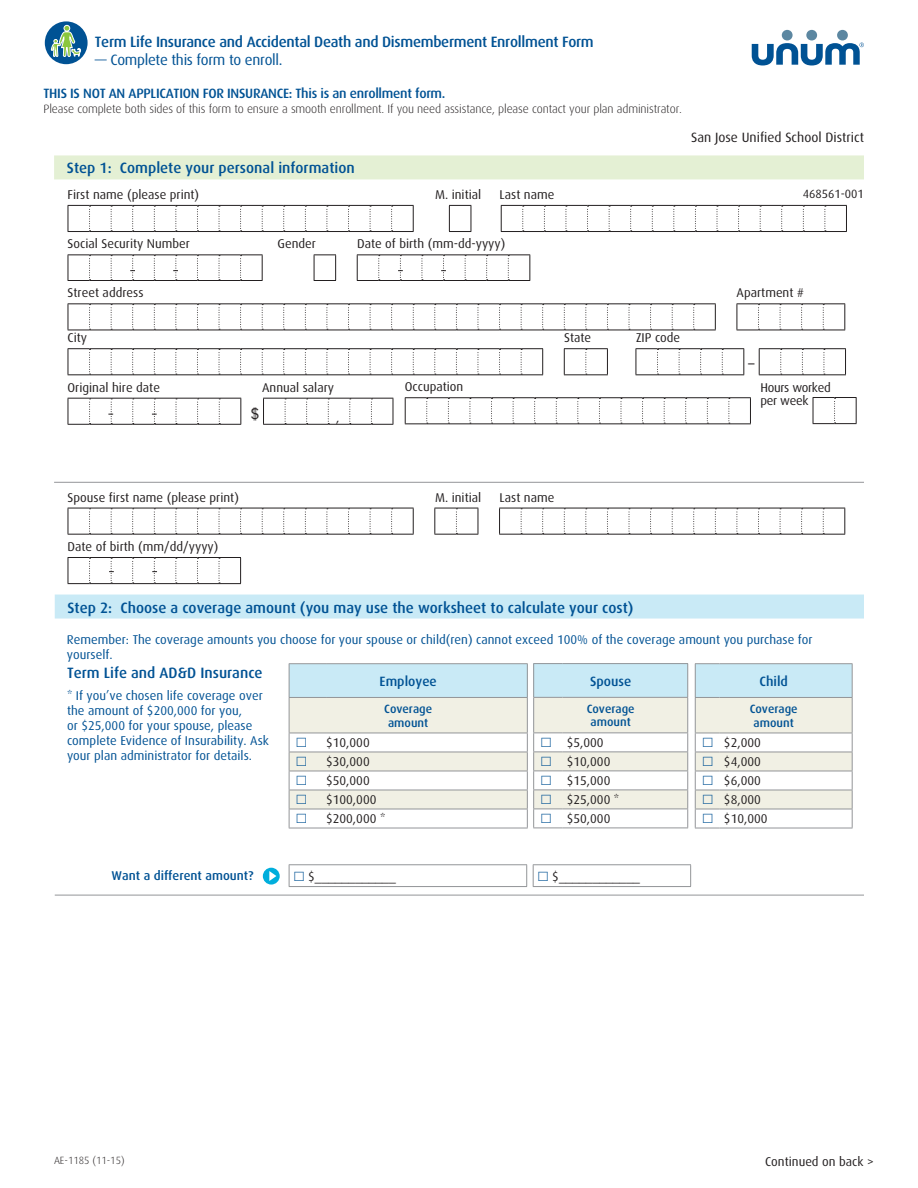
<style>
.page{position:relative;width:918px;height:1188px;background:#fff}
.page>*{position:absolute;margin:0;border:0;box-sizing:border-box;transform-origin:0 0}
.t1{font:500 15px "Dax Pro";color:#005294}
.t2{font:500 15px "Dax Pro";letter-spacing:-.02em;color:#005294}
.t3{font:15px "Dax Pro";letter-spacing:-.02em;color:#005294}
.t4{font:15px "Futurist Fixed Width";color:#231f20}
.t5{font:500 13.5px "Dax Pro";letter-spacing:-.02em;color:#005294}
.t6{font:13.5px "Dax Pro";color:#231f20}
.t7{font:500 13.5px "Dax Pro";color:#005294}
.t8{font:12.75px/19px "Dax Pro";color:#231f20}
.t9{font:12.75px/15px "Dax Pro";color:#005294}
.t10{font:500 12.75px "Dax Pro";color:#005294}
.t11{font:12.75px/13.5px "Dax Pro";letter-spacing:-.025em;color:#231f20}
.t12{font:12.75px "Futurist Fixed Width";color:#231f20}
.t13{font:300 12px "Dax Pro";letter-spacing:-.01em;color:#231f20}
.t14{font:500 12px/13.5px "Dax Pro";color:#005294;text-align:center}
.t15{font:12px "Dax Pro";color:#231f20}
.t16{font:300 10.5px "Dax Pro";color:#231f20}
</style>
<div class="page">
<div style="left:782px;top:30px;width:11px;height:10px;background:#5c87a1;border-radius:50%"></div>
<div style="left:806px;top:30px;width:11px;height:10px;background:#5c87a1;border-radius:50%"></div>
<div style="left:837px;top:30px;width:11px;height:10px;background:#5c87a1;border-radius:50%"></div>
<svg style="left:752px;top:43px;width:112px;height:23px"></svg>
<div style="left:45px;top:21px;width:43px;height:43px;background:#005294;border-radius:50%"></div>
<svg style="left:51px;top:25px;width:30px;height:39px"></svg>
<div style="left:55px;top:595px;width:809px;height:24px;background:#c9eaf6"></div>
<hr style="left:55px;top:895px;width:809px;height:1px;background:#939598">
<div style="left:263px;top:868px;width:17px;height:17px;background:#00aedc;border-radius:50%"></div>
<svg style="left:269px;top:871px;width:7px;height:10px"></svg>
<hr style="left:289px;top:864px;width:238px;height:1px;background:#939598">
<hr style="left:289px;top:886px;width:238px;height:1px;background:#939598">
<svg style="left:526px;top:865px;width:1px;height:21px"></svg>
<svg style="left:68px;top:205px;width:779px;height:27px"></svg>
<svg style="left:68px;top:303px;width:777px;height:28px"></svg>
<svg style="left:68px;top:348px;width:778px;height:27px"></svg>
<div style="left:54px;top:155px;width:810px;height:24px;background:#e4f0d4"></div>
<svg style="left:68px;top:398px;width:326px;height:27px"></svg>
<svg style="left:68px;top:254px;width:462px;height:27px"></svg>
<svg style="left:405px;top:397px;width:346px;height:27px"></svg>
<svg style="left:813px;top:397px;width:44px;height:27px"></svg>
<div style="left:695px;top:664px;width:157px;height:33px;background:#c9eaf6"></div>
<svg style="left:695px;top:663px;width:25px;height:1px"></svg>
<hr style="left:695px;top:664px;width:1px;height:33px;background:#939598">
<hr style="left:720px;top:663px;width:133px;height:1px;background:#939598">
<hr style="left:852px;top:664px;width:1px;height:33px;background:#939598">
<div style="left:289px;top:664px;width:238px;height:33px;background:#c9eaf6"></div>
<hr style="left:289px;top:663px;width:37px;height:1px;background:#939598">
<hr style="left:289px;top:664px;width:1px;height:33px;background:#939598">
<hr style="left:326px;top:663px;width:202px;height:1px;background:#939598">
<hr style="left:527px;top:664px;width:1px;height:33px;background:#939598">
<div style="left:534px;top:664px;width:154px;height:33px;background:#c9eaf6"></div>
<svg style="left:533px;top:663px;width:29px;height:1px"></svg>
<hr style="left:533px;top:664px;width:1px;height:33px;background:#939598">
<hr style="left:562px;top:663px;width:126px;height:1px;background:#939598">
<hr style="left:687px;top:664px;width:1px;height:33px;background:#939598">
<svg style="left:68px;top:508px;width:777px;height:27px"></svg>
<hr style="left:533px;top:864px;width:158px;height:1px;background:#939598">
<hr style="left:533px;top:886px;width:158px;height:1px;background:#939598">
<svg style="left:690px;top:865px;width:1px;height:21px"></svg>
<svg style="left:68px;top:557px;width:173px;height:27px"></svg>
<hr style="left:54px;top:482px;width:810px;height:1px;background:#939598">
<svg style="left:289px;top:865px;width:15px;height:21px"></svg>
<svg style="left:695px;top:697px;width:158px;height:132px"></svg>
<svg style="left:289px;top:697px;width:399px;height:132px"></svg>
<svg style="left:533px;top:865px;width:15px;height:21px"></svg>
<p class="t2" style="left:95px;top:33px;width:500px">Term Life Insurance and Accidental Death and Dismemberment Enrollment Form</p>
<p class="t3" style="left:95px;top:51px;width:189px">— Complete this form to enroll.</p>
<p class="t5" style="left:44px;top:85px;width:404px">THIS IS NOT AN APPLICATION FOR INSURANCE: This is an enrollment form.</p>
<p class="t13" style="left:44px;top:101px;width:640px">Please complete both sides of this form to ensure a smooth enrollment. If you need assistance, please contact your plan administrator.</p>
<p class="t1" style="left:67px;top:158px;width:289px">Step 1: Complete your personal information</p>
<p class="t6" style="left:691px;top:129px;width:174px">San Jose Unified School District</p>
<p class="t8" style="left:68px;top:185px;width:133px">First name (please print)</p>
<p class="t8" style="left:435px;top:185px;width:48px">M. initial</p>
<p class="t8" style="left:500px;top:185px;width:56px">Last name</p>
<p class="t8" style="left:68px;top:234px;width:124px">Social Security Number</p>
<p class="t8" style="left:278px;top:234px;width:40px">Gender</p>
<p class="t8" style="left:357px;top:234px;width:150px">Date of birth (mm-dd-yyyy)</p>
<p class="t8" style="left:68px;top:283px;width:77px">Street address</p>
<p class="t8" style="left:737px;top:283px;width:69px">Apartment #</p>
<p class="t8" style="left:68px;top:328px;width:21px">City</p>
<p class="t8" style="left:564px;top:328px;width:29px">State</p>
<p class="t8" style="left:636px;top:328px;width:46px">ZIP code</p>
<p class="t12" style="left:745px;top:355px;width:14px">–</p>
<p class="t8" style="left:68px;top:377px;width:94px">Original hire date</p>
<p class="t8" style="left:262px;top:377px;width:73px">Annual salary</p>
<p class="t4" style="left:247px;top:404px;width:16px">$</p>
<p class="t15" style="left:803px;top:186px;width:63px">468561-001</p>
<p class="t8" style="left:405px;top:377px;width:60px">Occupation</p>
<p class="t11" style="left:761px;top:380px;width:72px">Hours worked per week</p>
<p class="t8" style="left:336px;top:407px;width:5px">,</p>
<p class="t8" style="left:68px;top:487px;width:173px">Spouse first name (please print)</p>
<p class="t8" style="left:435px;top:487px;width:48px">M. initial</p>
<p class="t8" style="left:500px;top:487px;width:56px">Last name</p>
<p class="t8" style="left:68px;top:537px;width:152px">Date of birth (mm/dd/yyyy)</p>
<p class="t1" style="left:68px;top:599px;width:568px">Step 2: Choose a coverage amount (you may use the worksheet to calculate your cost)</p>
<p class="t9" style="left:67px;top:632px;width:747px">Remember: The coverage amounts you choose for your spouse or child(ren) cannot exceed 100% of the coverage amount you purchase for yourself.</p>
<p class="t1" style="left:67px;top:663px;width:197px">Term Life and AD&amp;D Insurance</p>
<p class="t9" style="left:67px;top:688px;width:203px">* If you’ve chosen life coverage over the amount of $200,000 for you,<br>or $25,000 for your spouse, please complete Evidence of Insurability. Ask your plan administrator for details.</p>
<p class="t7" style="left:380px;top:672px;width:59px">Employee</p>
<p class="t14" style="left:384px;top:702px;width:50px">Coverage amount</p>
<p class="t8" style="left:326px;top:733px;width:61px">$10,000 $30,000 $50,000 $100,000 $200,000 *</p>
<p class="t10" style="left:112px;top:868px;width:144px">Want a different amount?</p>
<p class="t8" style="left:308px;top:866px;width:89px">$____________</p>
<p class="t16" style="left:54px;top:1154px;width:72px">AE-1185 (11-15)</p>
<p class="t5" style="left:590px;top:672px;width:43px">Spouse</p>
<p class="t14" style="left:587px;top:702px;width:50px">Coverage amount</p>
<p class="t8" style="left:567px;top:733px;width:54px">$5,000 $10,000 $15,000 $25,000 * $50,000</p>
<p class="t8" style="left:552px;top:866px;width:89px">$____________</p>
<p class="t5" style="left:759px;top:672px;width:30px">Child</p>
<p class="t14" style="left:750px;top:702px;width:50px">Coverage amount</p>
<p class="t8" style="left:724px;top:733px;width:45px">$2,000 $4,000 $6,000 $8,000 $10,000</p>
<p class="t8" style="left:765px;top:1152px;width:110px">Continued on back &gt;</p>
</div>
